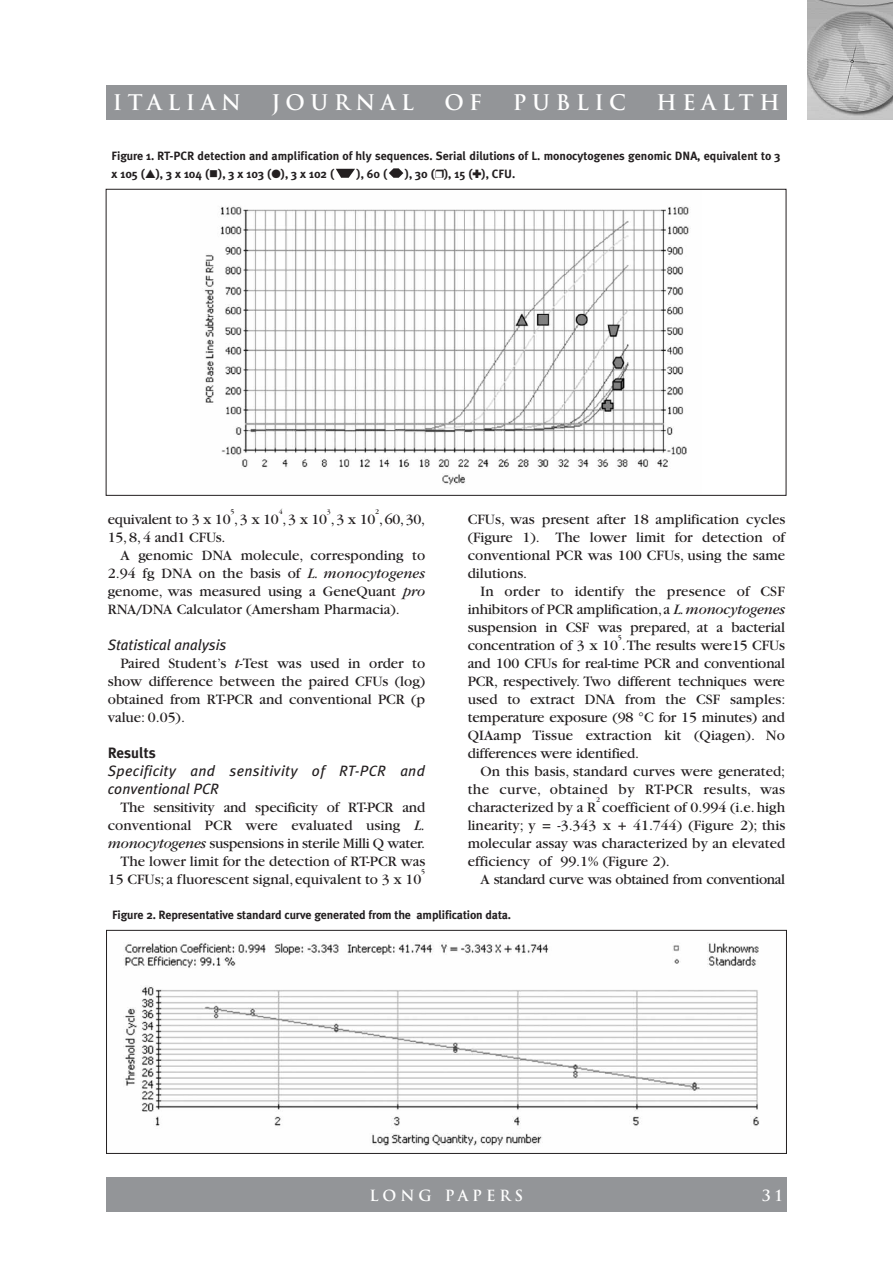
<style>
.page{position:relative;width:893px;height:1263px;background:#fff}
.page>*{position:absolute;margin:0;border:0;box-sizing:border-box;transform-origin:0 0}
.t1{font:700 21px "Trajan";letter-spacing:.265em;color:#fff}
.t2{font:15px/18px "Garamond";color:#231f20;text-align:justify}
.t3{font:italic 15px/18px "Meta Plus";letter-spacing:.02em;color:#231f20}
.t4{font:15px "Garamond";letter-spacing:-.025em;color:#231f20}
.t5{font:italic 15px "Meta Plus";color:#231f20}
.t6{font:700 15px "Trajan";letter-spacing:.26em;color:#fff}
.t7{font:700 15px "Meta Plus";color:#231f20}
.t8{font:700 12px/18px "Meta Plus";color:#231f20}
.t9{font:7.5px "Garamond";color:#231f20}
.s1{font-style:italic}
</style>
<div class="page">
<img style="left:808px;top:0;width:85px;height:119px">
<div style="left:106px;top:85px;width:681px;height:34px;background:#939598"></div>
<div style="left:106px;top:1178px;width:681px;height:34px;background:#939598"></div>
<svg style="left:389px;top:168px;width:14px;height:10px"></svg>
<svg style="left:336px;top:169px;width:19px;height:9px"></svg>
<img style="left:204px;top:206px;width:487px;height:279px">
<img style="left:123px;top:942px;width:636px;height:204px">
<div style="left:106px;top:930px;width:681px;height:224px;border:1px solid #231f20"></div>
<h1 class="t1" style="left:113px;top:90px;width:130px">ITALIAN</h1>
<h1 class="t1" style="left:271px;top:90px;width:144px">JOURNAL</h1>
<h1 class="t1" style="left:444px;top:90px;width:39px">O F</h1>
<h1 class="t1" style="left:513px;top:90px;width:115px">PUBLIC</h1>
<h1 class="t1" style="left:657px;top:90px;width:125px">HEALTH</h1>
<p class="t8" style="left:112px;top:147px;width:670px">Figure 1. RT-PCR detection and amplification of hly sequences. Serial dilutions of L. monocytogenes genomic DNA, equivalent to 3 x 105 (▲), 3 x 104 (■), 3 x 103 (●), 3 x 102 (</p>
<p class="t8" style="left:357px;top:165px;width:32px">), 60 (</p>
<p class="t8" style="left:405px;top:165px;width:112px">), 30 (❒), 15 (✚), CFU.</p>
<p class="t9" style="left:230px;top:509px;width:5px">5</p>
<p class="t9" style="left:279px;top:509px;width:5px">4</p>
<p class="t9" style="left:327px;top:509px;width:5px">3</p>
<p class="t9" style="left:375px;top:509px;width:5px">2</p>
<p class="t2" style="left:108px;top:511px;width:319px">equivalent to 3 x 10 ,3 x 10 ,3 x 10 ,3 x 10 ,60,30,</p>
<p class="t2" style="left:108px;top:529px;width:119px">15, 8, 4 and1 CFUs.</p>
<p class="t2" style="left:121px;top:547px;width:306px">A genomic DNA molecule, corresponding to</p>
<p class="t2" style="left:108px;top:565px;width:319px">2.94 fg DNA on the basis of <span class="s1">L. monocytogenes</span></p>
<p class="t2" style="left:108px;top:583px;width:319px">genome, was measured using a GeneQuant <span class="s1">pro</span></p>
<p class="t2" style="left:108px;top:601px;width:294px">RNA/DNA Calculator (Amersham Pharmacia).</p>
<p class="t5" style="left:108px;top:636px;width:120px">Statistical analysis</p>
<p class="t2" style="left:108px;top:655px;width:319px;text-indent:13px">Paired Student’s <span class="s1">t</span>-Test was used in order to show difference between the paired CFUs (log) obtained from RT-PCR and conventional PCR (p value: 0.05).</p>
<p class="t7" style="left:108px;top:744px;width:50px">Results</p>
<p class="t3" style="left:108px;top:762px;width:319px">Specificity and sensitivity of RT-PCR and conventional PCR</p>
<p class="t2" style="left:108px;top:799px;width:319px;text-align:right">The sensitivity and specificity of RT-PCR and conventional PCR were evaluated using <span class="s1">L. monocytogenes</span> suspensions in sterile Milli Q water.<br>The lower limit for the detection of RT-PCR was 15 CFUs;a fluorescent signal,equivalent to 3 x 10</p>
<p class="t9" style="left:421px;top:869px;width:5px">5</p>
<p class="t2" style="left:468px;top:511px;width:319px">CFUs, was present after 18 amplification cycles (Figure 1). The lower limit for detection of conventional PCR was 100 CFUs, using the same dilutions.</p>
<p class="t2" style="left:468px;top:583px;width:319px;text-indent:13px">In order to identify the presence of CSF inhibitors of PCR amplification,a <span class="s1">L.monocytogenes </span>suspension in CSF was prepared, at a bacterial concentration of 3 x 10 .The results were15 CFUs</p>
<p class="t9" style="left:618px;top:635px;width:5px">5</p>
<p class="t2" style="left:468px;top:655px;width:319px">and 100 CFUs for real-time PCR and conventional PCR, respectively. Two different techniques were used to extract DNA from the CSF samples: temperature exposure (98 °C for 15 minutes) and QIAamp Tissue extraction kit (Qiagen). No differences were identified.</p>
<p class="t2" style="left:468px;top:763px;width:319px;text-indent:13px">On this basis, standard curves were generated; the curve, obtained by RT-PCR results, was characterized by a R coefficient of 0.994 (i.e.high</p>
<p class="t9" style="left:596px;top:797px;width:5px">2</p>
<p class="t2" style="left:468px;top:817px;width:319px">linearity; y = -3.343 x + 41.744) (Figure 2); this molecular assay was characterized by an elevated efficiency of 99.1% (Figure 2).</p>
<p class="t4" style="left:480px;top:874px;width:306px">A standard curve was obtained from conventional</p>
<p class="t8" style="left:112px;top:906px;width:401px">Figure 2. Representative standard curve generated from the amplification data.</p>
<p class="t6" style="left:370px;top:1186px;width:155px">LONG PAPERS</p>
<p class="t6" style="left:762px;top:1186px;width:21px">3 1</p>
</div>
